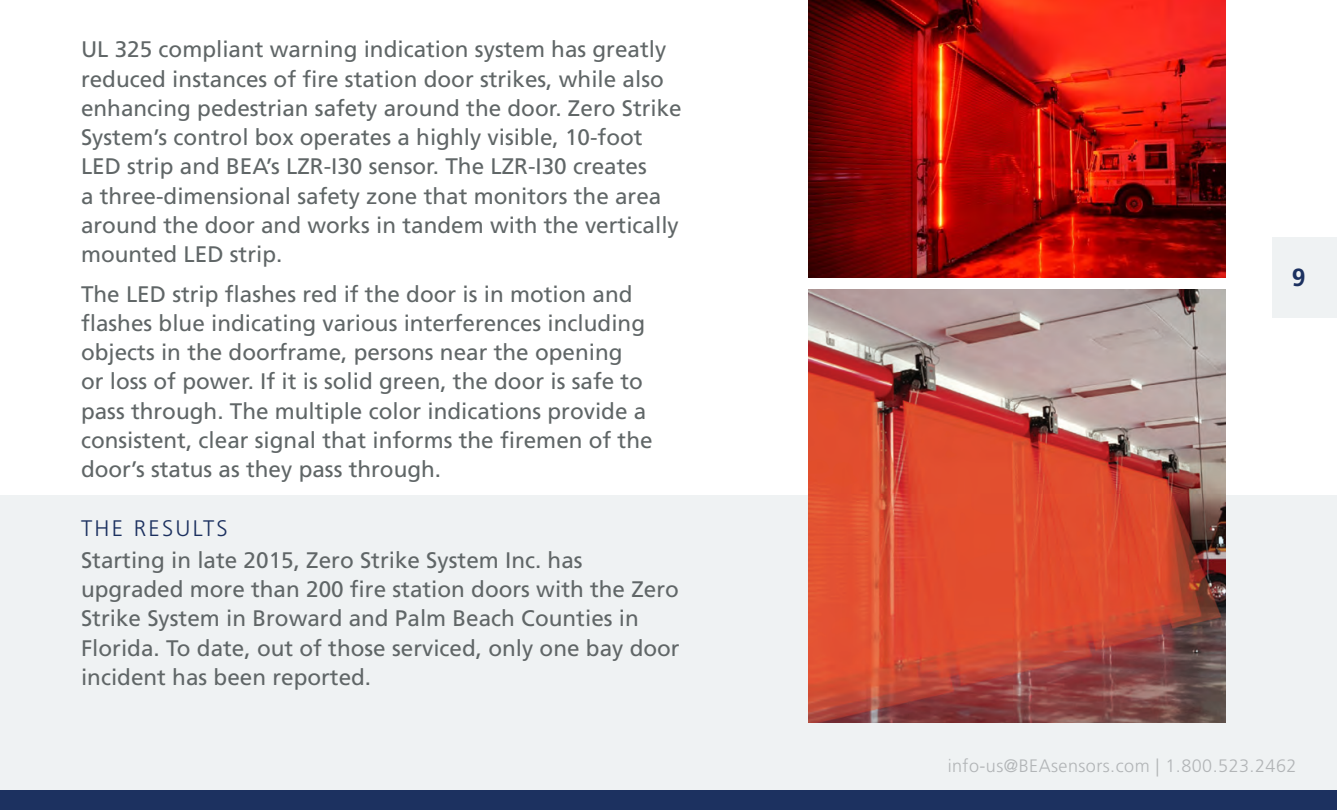
<style>
.page{position:relative;width:1337px;height:810px;background:#fff}
.page>*{position:absolute;margin:0;border:0;box-sizing:border-box;transform-origin:0 0}
.t1{font:700 24.75px "Frutiger LT Std";color:#1c3160}
.t2{font:22.5px/29.2px "Frutiger LT Std";color:#606667}
.t3{font:300 22.5px "Frutiger LT Std";letter-spacing:.1em;color:#1c3160}
.t4{font:300 18px "Frutiger LT Std";letter-spacing:.025em;color:#b2b5b7}
</style>
<div class="page">
<div style="left:1272px;top:237px;width:64px;height:81px;background:#eff2f3"></div>
<div style="left:0;top:496px;width:1336px;height:314px;background:#eff2f3"></div>
<img style="left:808px;top:0;width:417px;height:277px">
<img style="left:808px;top:289px;width:417px;height:434px">
<div style="left:0;top:791px;width:1336px;height:19px;background:#1c3160"></div>
<p class="t2" style="left:81px;top:35px;width:602px">UL 325 compliant warning indication system has greatly reduced instances of fire station door strikes, while also enhancing pedestrian safety around the door. Zero Strike System’s control box operates a highly visible, 10-foot LED strip and BEA’s LZR-I30 sensor. The LZR-I30 creates<br>a three-dimensional safety zone that monitors the area around the door and works in tandem with the vertically mounted LED strip.</p>
<p class="t2" style="left:81px;top:279px;width:573px">The LED strip flashes red if the door is in motion and flashes blue indicating various interferences including objects in the doorframe, persons near the opening<br>or loss of power. If it is solid green, the door is safe to pass through. The multiple color indications provide a consistent, clear signal that informs the firemen of the door’s status as they pass through.</p>
<p class="t3" style="left:81px;top:515px;width:148px">THE RESULTS</p>
<p class="t2" style="left:81px;top:546px;width:600px">Starting in late 2015, Zero Strike System Inc. has upgraded more than 200 fire station doors with the Zero Strike System in Broward and Palm Beach Counties in Florida. To date, out of those serviced, only one bay door incident has been reported.</p>
<p class="t1" style="left:1291px;top:263px;width:15px">9</p>
<p class="t4" style="left:947px;top:755px;width:350px">info-us@BEAsensors.com | 1.800.523.2462</p>
</div>
